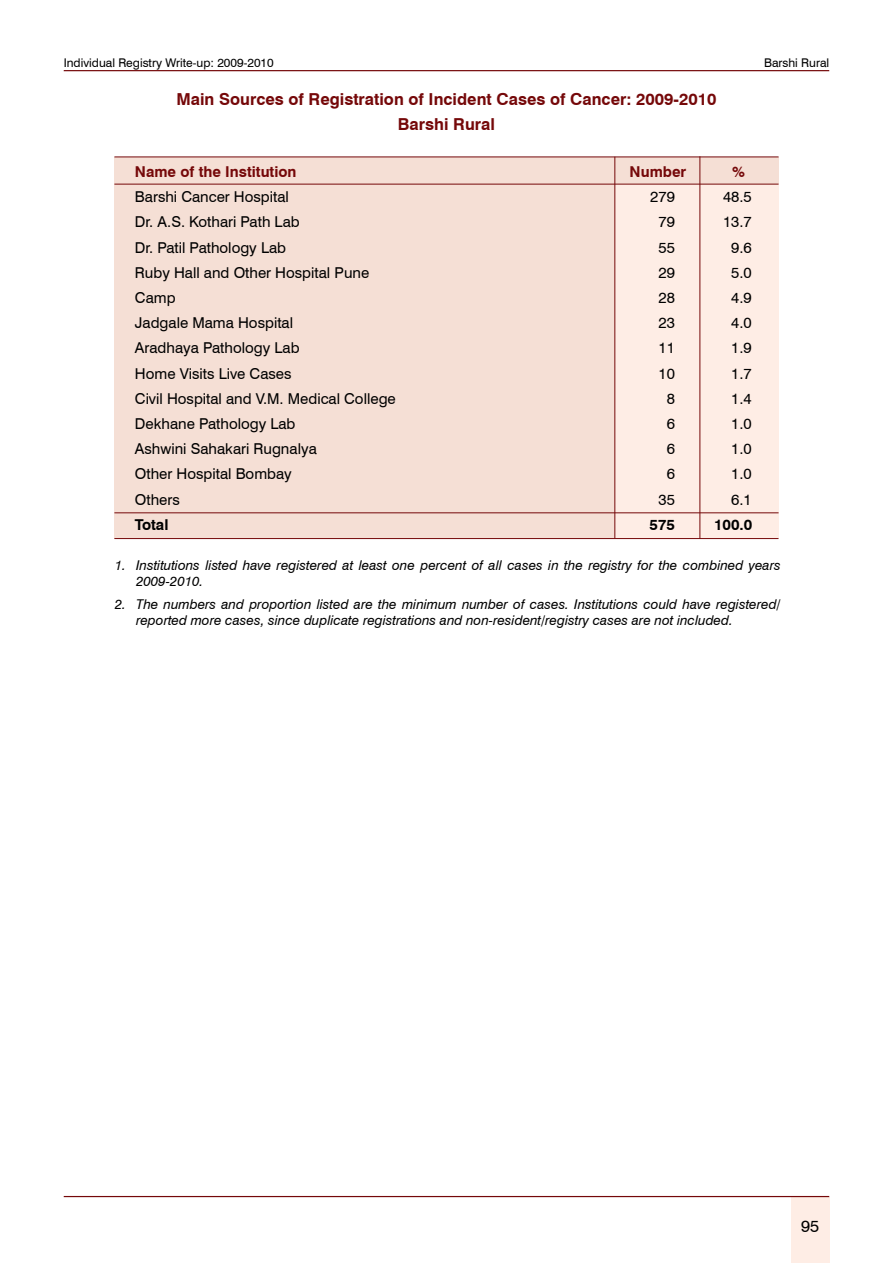
<style>
.page{position:relative;width:893px;height:1263px;background:#fff}
.page>*{position:absolute;margin:0;border:0;box-sizing:border-box;transform-origin:0 0}
.t1{font:700 16.5px/25px "Swiss 721 BT";color:#750809;text-align:center}
.t2{font:16.5px "Swiss 721 BT";color:#000}
.t3{font:15px "Swiss 721 BT";color:#000}
.t4{font:700 15px "Swiss 721 BT";color:#750809}
.t5{font:700 15px "Swiss 721 BT";color:#000}
.t6{font:italic 13.5px/16.2px "Swiss 721 BT";color:#000}
.t7{font:12px "Swiss 721 BT";color:#000}
</style>
<div class="page">
<hr style="left:64px;top:70px;width:765px;height:1px;background:#750809">
<div style="left:791px;top:1197px;width:38px;height:66px;background:#feede5"></div>
<hr style="left:64px;top:1196px;width:765px;height:1px;background:#750809">
<div style="left:114px;top:157px;width:665px;height:381px;background:#f5dfd5"></div>
<div style="left:615px;top:184px;width:164px;height:354px;background:#feede5"></div>
<hr style="left:114px;top:184px;width:665px;height:1px;background:#750809">
<hr style="left:114px;top:157px;width:665px;height:1px;background:#750809">
<hr style="left:114px;top:538px;width:664px;height:1px;background:#750809">
<hr style="left:114px;top:512px;width:665px;height:1px;background:#750809">
<hr style="left:699px;top:156px;width:1px;height:382px;background:#750809">
<hr style="left:614px;top:157px;width:1px;height:381px;background:#750809">
<p class="t7" style="left:64px;top:55px;width:212px">Individual Registry Write-up: 2009-2010</p>
<p class="t7" style="left:764px;top:55px;width:67px">Barshi Rural</p>
<p class="t1" style="left:176px;top:87px;width:542px">Main Sources of Registration of Incident Cases of Cancer: 2009-2010<br>Barshi Rural</p>
<p class="t4" style="left:135px;top:163px;width:163px">Name of the Institution</p>
<p class="t4" style="left:630px;top:163px;width:58px">Number</p>
<p class="t4" style="left:732px;top:163px;width:14px">%</p>
<p class="t3" style="left:135px;top:188px;width:156px">Barshi Cancer Hospital</p>
<p class="t3" style="left:650px;top:188px;width:26px">279</p>
<p class="t3" style="left:723px;top:188px;width:30px">48.5</p>
<p class="t3" style="left:135px;top:213px;width:166px">Dr. A.S. Kothari Path Lab</p>
<p class="t3" style="left:658px;top:213px;width:18px">79</p>
<p class="t3" style="left:723px;top:213px;width:30px">13.7</p>
<p class="t3" style="left:135px;top:238px;width:153px">Dr. Patil Pathology Lab</p>
<p class="t3" style="left:658px;top:238px;width:18px">55</p>
<p class="t3" style="left:731px;top:238px;width:22px">9.6</p>
<p class="t3" style="left:135px;top:263px;width:236px">Ruby Hall and Other Hospital Pune</p>
<p class="t3" style="left:658px;top:263px;width:18px">29</p>
<p class="t3" style="left:731px;top:263px;width:22px">5.0</p>
<p class="t3" style="left:135px;top:289px;width:42px">Camp</p>
<p class="t3" style="left:658px;top:289px;width:18px">28</p>
<p class="t3" style="left:731px;top:289px;width:22px">4.9</p>
<p class="t3" style="left:135px;top:314px;width:160px">Jadgale Mama Hospital</p>
<p class="t3" style="left:658px;top:314px;width:18px">23</p>
<p class="t3" style="left:731px;top:314px;width:22px">4.0</p>
<p class="t3" style="left:135px;top:339px;width:166px">Aradhaya Pathology Lab</p>
<p class="t3" style="left:658px;top:339px;width:18px">11</p>
<p class="t3" style="left:731px;top:339px;width:22px">1.9</p>
<p class="t3" style="left:135px;top:364px;width:158px">Home Visits Live Cases</p>
<p class="t3" style="left:658px;top:364px;width:18px">10</p>
<p class="t3" style="left:731px;top:364px;width:22px">1.7</p>
<p class="t3" style="left:135px;top:389px;width:262px">Civil Hospital and V.M. Medical College</p>
<p class="t3" style="left:667px;top:389px;width:10px">8</p>
<p class="t3" style="left:731px;top:389px;width:22px">1.4</p>
<p class="t3" style="left:135px;top:414px;width:162px">Dekhane Pathology Lab</p>
<p class="t3" style="left:667px;top:414px;width:10px">6</p>
<p class="t3" style="left:731px;top:414px;width:22px">1.0</p>
<p class="t3" style="left:135px;top:440px;width:183px">Ashwini Sahakari Rugnalya</p>
<p class="t3" style="left:667px;top:440px;width:10px">6</p>
<p class="t3" style="left:731px;top:440px;width:22px">1.0</p>
<p class="t3" style="left:135px;top:465px;width:158px">Other Hospital Bombay</p>
<p class="t3" style="left:667px;top:465px;width:10px">6</p>
<p class="t3" style="left:731px;top:465px;width:22px">1.0</p>
<p class="t3" style="left:135px;top:490px;width:46px">Others</p>
<p class="t3" style="left:658px;top:490px;width:18px">35</p>
<p class="t3" style="left:731px;top:490px;width:22px">6.1</p>
<p class="t5" style="left:135px;top:515px;width:35px">Total</p>
<p class="t5" style="left:649px;top:515px;width:27px">575</p>
<p class="t5" style="left:714px;top:515px;width:40px">100.0</p>
<p class="t6" style="left:136px;top:557px;width:646px;text-indent:-21px">1. Institutions listed have registered at least one percent of all cases in the registry for the combined years<br>2009-2010.</p>
<p class="t6" style="left:136px;top:596px;width:646px;text-indent:-21px">2. The numbers and proportion listed are the minimum number of cases. Institutions could have registered/ reported more cases, since duplicate registrations and non-resident/registry cases are not included.</p>
<p class="t2" style="left:801px;top:1216px;width:20px">95</p>
</div>
